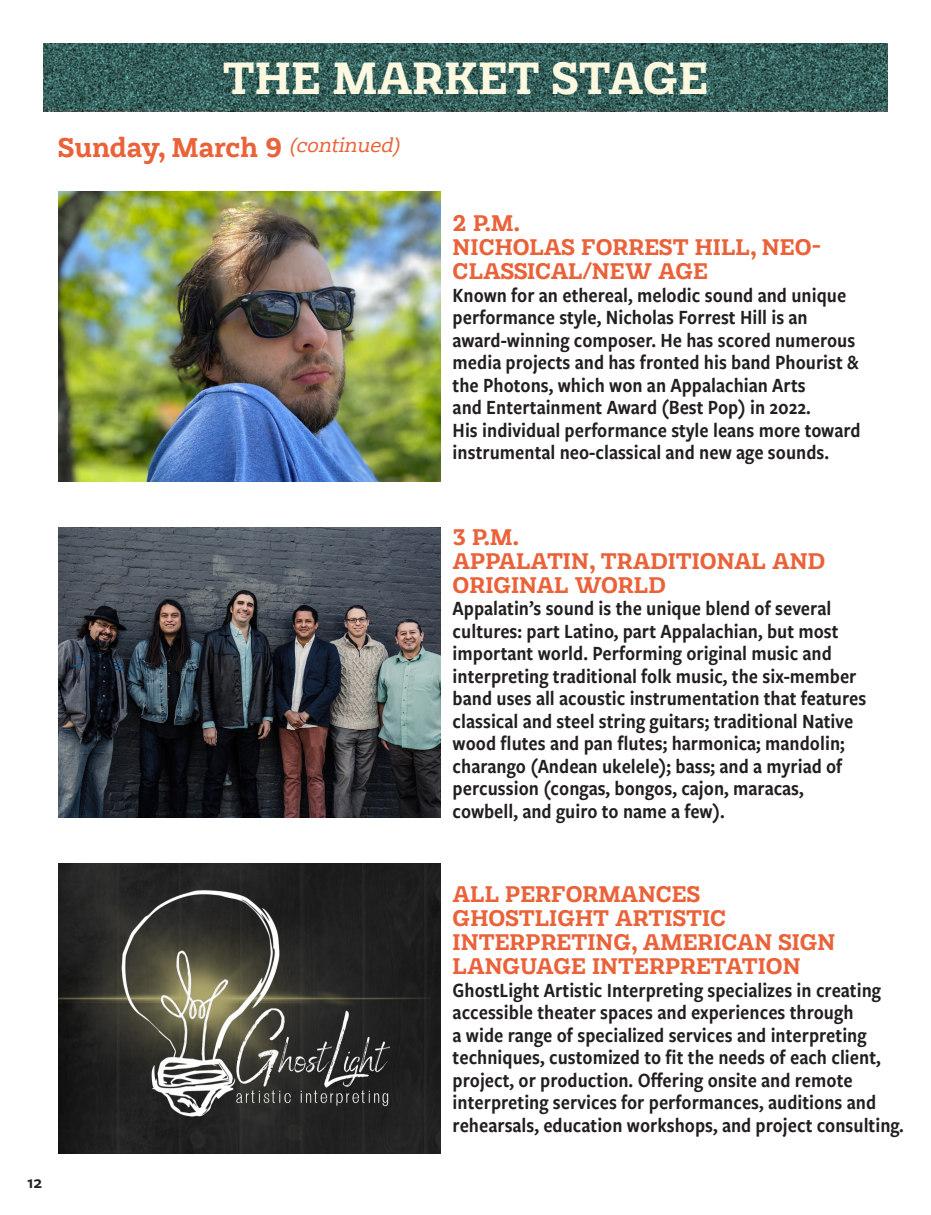
<style>
.page{position:relative;width:931px;height:1215px;background:#fff}
.page>*{position:absolute;margin:0;border:0;box-sizing:border-box;transform-origin:0 0}
.t1{font:700 45px "Rothwood";color:#fef9e7}
.t2{font:700 27px "Rothwood";color:#ea6239}
.t3{font:700 22.5px/24px "Rothwood";color:#ea6239}
.t4{font:21px/22.5px "Freight Sans Cnd Pro Semi";color:#231f20}
.t5{font:600 18px "Freight Sans Pro";color:#231f20}
</style>
<div class="page">
<img style="left:58px;top:192px;width:383px;height:290px">
<img style="left:58px;top:528px;width:383px;height:290px">
<img style="left:58px;top:863px;width:383px;height:291px">
<img style="left:43px;top:44px;width:845px;height:67px">
<p class="t1" style="left:223px;top:45px;width:487px">THE MARKET STAGE</p>
<p class="t2" style="left:58px;top:128px;width:347px">S u n d ay, M a r c h 9 <sup>(continued)</sup></p>
<p class="t3" style="left:453px;top:211px;width:69px">2 P.M.</p>
<p class="t3" style="left:453px;top:235px;width:370px">NICHOLAS FORREST HILL, NEO-<br>CLASSICAL/NEW AGE</p>
<p class="t4" style="left:453px;top:283px;width:409px">Known for an ethereal, melodic sound and unique performance style, Nicholas Forrest Hill is an award-winning composer. He has scored numerous media projects and has fronted his band Phourist &amp; the Photons, which won an Appalachian Arts<br>and Entertainment Award (Best Pop) in 2022.<br>His individual performance style leans more toward instrumental neo-classical and new age sounds.</p>
<p class="t5" style="left:27px;top:1170px;width:17px">12</p>
<p class="t3" style="left:453px;top:524px;width:68px">3 P.M.</p>
<p class="t3" style="left:453px;top:548px;width:374px">APPALATIN, TRADITIONAL AND<br>ORIGINAL WORLD</p>
<p class="t4" style="left:453px;top:596px;width:415px">Appalatin’s sound is the unique blend of several cultures: part Latino, part Appalachian, but most important world. Performing original music and interpreting traditional folk music, the six-member band uses all acoustic instrumentation that features classical and steel string guitars; traditional Native wood flutes and pan flutes; harmonica; mandolin; charango (Andean ukelele); bass; and a myriad of percussion (congas, bongos, cajon, maracas, cowbell, and guiro to name a few).</p>
<p class="t3" style="left:453px;top:882px;width:384px">ALL PERFORMANCES<br>GHOSTLIGHT ARTISTIC<br>INTERPRETING, AMERICAN SIGN<br>LANGUAGE INTERPRETATION</p>
<p class="t4" style="left:453px;top:978px;width:453px">GhostLight Artistic Interpreting specializes in creating accessible theater spaces and experiences through<br>a wide range of specialized services and interpreting techniques, customized to fit the needs of each client, project, or production. Offering onsite and remote interpreting services for performances, auditions and rehearsals, education workshops, and project consulting.</p>
</div>
